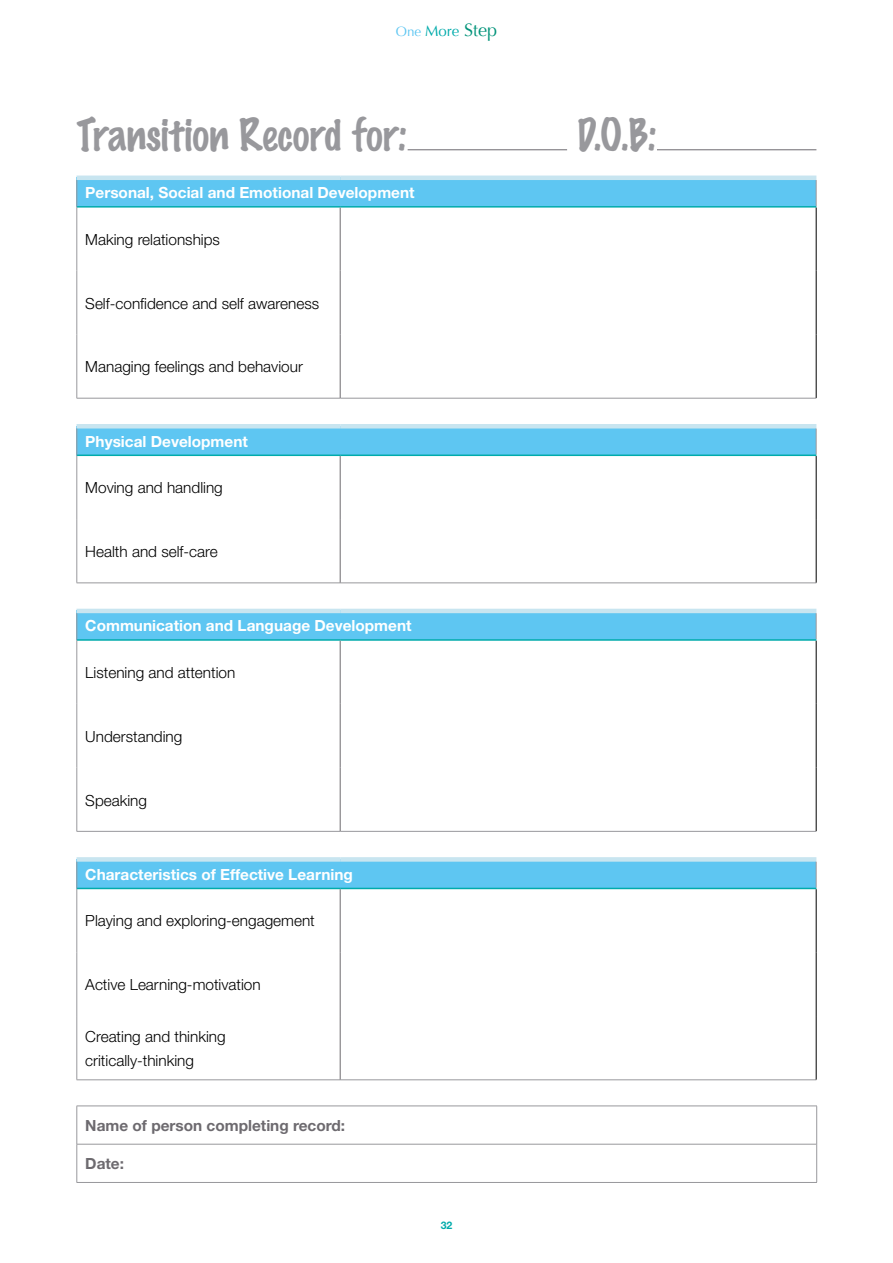
<style>
.page{position:relative;width:893px;height:1263px;background:#fff}
.page>*{position:absolute;margin:0;border:0;box-sizing:border-box;transform-origin:0 0}
.Title_Sub_Marker{font:40.5px "Marker";color:#98989c}
.Body_Table{font:300 15.3px/23.7px "Helvetica Neue";color:#000}
.Body_Table_header{font:700 15.3px "Helvetica Neue";color:#fff}
.Body_Table_header_su{font:700 15.3px "Helvetica Neue";color:#6d6a6f}
.t1{font:15px "Optima";color:#00abab}
.t2{font:700 10.5px "Helvetica Neue";color:#00abab}
.s1{font-size:13.5px;color:#5ec6f2}
.s2{font-size:18px;color:#009379}
</style>
<div class="page">
<hr style="left:408px;top:150px;width:159px;height:1px;background:#6d6a6f">
<hr style="left:657px;top:150px;width:159px;height:1px;background:#6d6a6f">
<div style="left:77px;top:178px;width:739px;height:29px;background:#5ec6f2"></div>
<svg style="left:78px;top:208px;width:738px;height:190px"></svg>
<svg style="left:78px;top:271px;width:738px;height:63px"></svg>
<svg style="left:77px;top:180px;width:1px;height:26px"></svg>
<svg style="left:816px;top:180px;width:1px;height:26px"></svg>
<hr style="left:77px;top:207px;width:1px;height:64px;background:#98989c">
<hr style="left:77px;top:271px;width:1px;height:63px;background:#98989c">
<hr style="left:77px;top:334px;width:1px;height:64px;background:#98989c">
<hr style="left:77px;top:398px;width:263px;height:1px;background:#98989c">
<hr style="left:340px;top:398px;width:476px;height:1px;background:#98989c">
<hr style="left:77px;top:176px;width:263px;height:4px;background:#c8e5f0">
<hr style="left:340px;top:176px;width:476px;height:4px;background:#c8e5f0">
<hr style="left:77px;top:206px;width:263px;height:2px;background:#00abab">
<hr style="left:340px;top:206px;width:476px;height:2px;background:#00abab">
<hr style="left:340px;top:208px;width:1px;height:63px;background:#6d6a6f">
<hr style="left:816px;top:208px;width:1px;height:63px;background:#000">
<hr style="left:340px;top:271px;width:1px;height:63px;background:#6d6a6f">
<hr style="left:816px;top:271px;width:1px;height:63px;background:#000">
<hr style="left:340px;top:334px;width:1px;height:64px;background:#6d6a6f">
<hr style="left:816px;top:334px;width:1px;height:64px;background:#000">
<div style="left:77px;top:426px;width:739px;height:29px;background:#5ec6f2"></div>
<svg style="left:78px;top:456px;width:738px;height:63px"></svg>
<svg style="left:78px;top:519px;width:738px;height:64px"></svg>
<hr style="left:77px;top:424px;width:263px;height:4px;background:#c8e5f0">
<hr style="left:340px;top:424px;width:476px;height:4px;background:#c8e5f0">
<svg style="left:77px;top:428px;width:1px;height:26px"></svg>
<svg style="left:816px;top:428px;width:1px;height:26px"></svg>
<hr style="left:77px;top:455px;width:1px;height:64px;background:#98989c">
<hr style="left:77px;top:519px;width:1px;height:64px;background:#98989c">
<hr style="left:77px;top:583px;width:263px;height:1px;background:#98989c">
<hr style="left:340px;top:583px;width:476px;height:1px;background:#98989c">
<hr style="left:77px;top:454px;width:263px;height:2px;background:#00abab">
<hr style="left:340px;top:454px;width:476px;height:2px;background:#00abab">
<hr style="left:340px;top:456px;width:1px;height:63px;background:#6d6a6f">
<hr style="left:816px;top:456px;width:1px;height:63px;background:#000">
<hr style="left:340px;top:519px;width:1px;height:64px;background:#6d6a6f">
<hr style="left:816px;top:519px;width:1px;height:64px;background:#000">
<div style="left:77px;top:611px;width:739px;height:29px;background:#5ec6f2"></div>
<svg style="left:78px;top:641px;width:738px;height:190px"></svg>
<svg style="left:78px;top:704px;width:738px;height:63px"></svg>
<hr style="left:77px;top:609px;width:263px;height:4px;background:#c8e5f0">
<hr style="left:340px;top:609px;width:476px;height:4px;background:#c8e5f0">
<svg style="left:77px;top:613px;width:1px;height:26px"></svg>
<svg style="left:816px;top:613px;width:1px;height:26px"></svg>
<hr style="left:77px;top:640px;width:1px;height:64px;background:#98989c">
<hr style="left:77px;top:704px;width:1px;height:63px;background:#98989c">
<hr style="left:77px;top:767px;width:1px;height:64px;background:#98989c">
<hr style="left:77px;top:831px;width:263px;height:1px;background:#98989c">
<hr style="left:340px;top:831px;width:476px;height:1px;background:#98989c">
<hr style="left:77px;top:639px;width:263px;height:2px;background:#00abab">
<hr style="left:340px;top:639px;width:476px;height:2px;background:#00abab">
<hr style="left:340px;top:641px;width:1px;height:63px;background:#6d6a6f">
<hr style="left:816px;top:641px;width:1px;height:63px;background:#000">
<hr style="left:340px;top:704px;width:1px;height:63px;background:#6d6a6f">
<hr style="left:816px;top:704px;width:1px;height:63px;background:#000">
<hr style="left:340px;top:767px;width:1px;height:64px;background:#6d6a6f">
<hr style="left:816px;top:767px;width:1px;height:64px;background:#000">
<div style="left:77px;top:859px;width:739px;height:29px;background:#5ec6f2"></div>
<svg style="left:78px;top:889px;width:738px;height:190px"></svg>
<svg style="left:78px;top:952px;width:738px;height:64px"></svg>
<div style="left:77px;top:857px;width:263px;height:5px;background:#c8e5f0"></div>
<div style="left:340px;top:857px;width:476px;height:5px;background:#c8e5f0"></div>
<svg style="left:77px;top:862px;width:1px;height:26px"></svg>
<svg style="left:816px;top:862px;width:1px;height:26px"></svg>
<hr style="left:77px;top:888px;width:1px;height:64px;background:#98989c">
<hr style="left:77px;top:952px;width:1px;height:64px;background:#98989c">
<hr style="left:77px;top:1016px;width:1px;height:63px;background:#98989c">
<hr style="left:77px;top:1079px;width:263px;height:1px;background:#98989c">
<hr style="left:340px;top:1079px;width:476px;height:1px;background:#98989c">
<hr style="left:77px;top:888px;width:263px;height:1px;background:#00abab">
<hr style="left:340px;top:888px;width:476px;height:1px;background:#00abab">
<hr style="left:340px;top:889px;width:1px;height:63px;background:#6d6a6f">
<hr style="left:816px;top:889px;width:1px;height:63px;background:#000">
<hr style="left:340px;top:952px;width:1px;height:64px;background:#6d6a6f">
<hr style="left:816px;top:952px;width:1px;height:64px;background:#000">
<hr style="left:340px;top:1016px;width:1px;height:63px;background:#6d6a6f">
<hr style="left:816px;top:1016px;width:1px;height:63px;background:#000">
<hr style="left:77px;top:1106px;width:740px;height:1px;background:#98989c">
<hr style="left:77px;top:1106px;width:1px;height:38px;background:#98989c">
<hr style="left:816px;top:1106px;width:1px;height:38px;background:#98989c">
<hr style="left:77px;top:1144px;width:1px;height:38px;background:#98989c">
<hr style="left:816px;top:1144px;width:1px;height:38px;background:#98989c">
<hr style="left:77px;top:1182px;width:740px;height:1px;background:#98989c">
<hr style="left:77px;top:1144px;width:739px;height:1px;background:#98989c">
<p class="t1" style="left:396px;top:22px;width:103px"><span class="s1">One</span> More <span class="s2">Step</span></p>
<p class="Title_Sub_Marker" style="left:77px;top:115px;width:332px">Transition Record for:</p>
<p class="Title_Sub_Marker" style="left:577px;top:115px;width:82px">D.O.B:</p>
<p class="Body_Table_header" style="left:85px;top:183px;width:331px">Personal, Social and Emotional Development</p>
<p class="Body_Table" style="left:85px;top:227px;width:136px">Making relationships</p>
<p class="Body_Table" style="left:85px;top:291px;width:235px">Self-confidence and self awareness</p>
<p class="Body_Table" style="left:85px;top:355px;width:219px">Managing feelings and behaviour</p>
<p class="Body_Table_header" style="left:85px;top:432px;width:164px">Physical Development</p>
<p class="Body_Table" style="left:85px;top:476px;width:139px">Moving and handling</p>
<p class="Body_Table" style="left:85px;top:539px;width:134px">Health and self-care</p>
<p class="Body_Table_header" style="left:85px;top:616px;width:328px">Communication and Language Development</p>
<p class="Body_Table" style="left:85px;top:660px;width:152px">Listening and attention</p>
<p class="Body_Table" style="left:85px;top:724px;width:99px">Understanding</p>
<p class="Body_Table" style="left:85px;top:788px;width:63px">Speaking</p>
<p class="Body_Table_header" style="left:85px;top:865px;width:269px">Characteristics of Effective Learning</p>
<p class="Body_Table" style="left:85px;top:909px;width:231px">Playing and exploring‑engagement</p>
<p class="Body_Table" style="left:85px;top:972px;width:177px">Active Learning‑motivation</p>
<p class="Body_Table" style="left:85px;top:1024px;width:142px">Creating and thinking critically‑thinking</p>
<p class="Body_Table_header_su" style="left:85px;top:1116px;width:261px">Name of person completing record:</p>
<p class="Body_Table_header_su" style="left:85px;top:1154px;width:40px">Date:</p>
<p class="t2" style="left:441px;top:1218px;width:13px">32</p>
</div>
